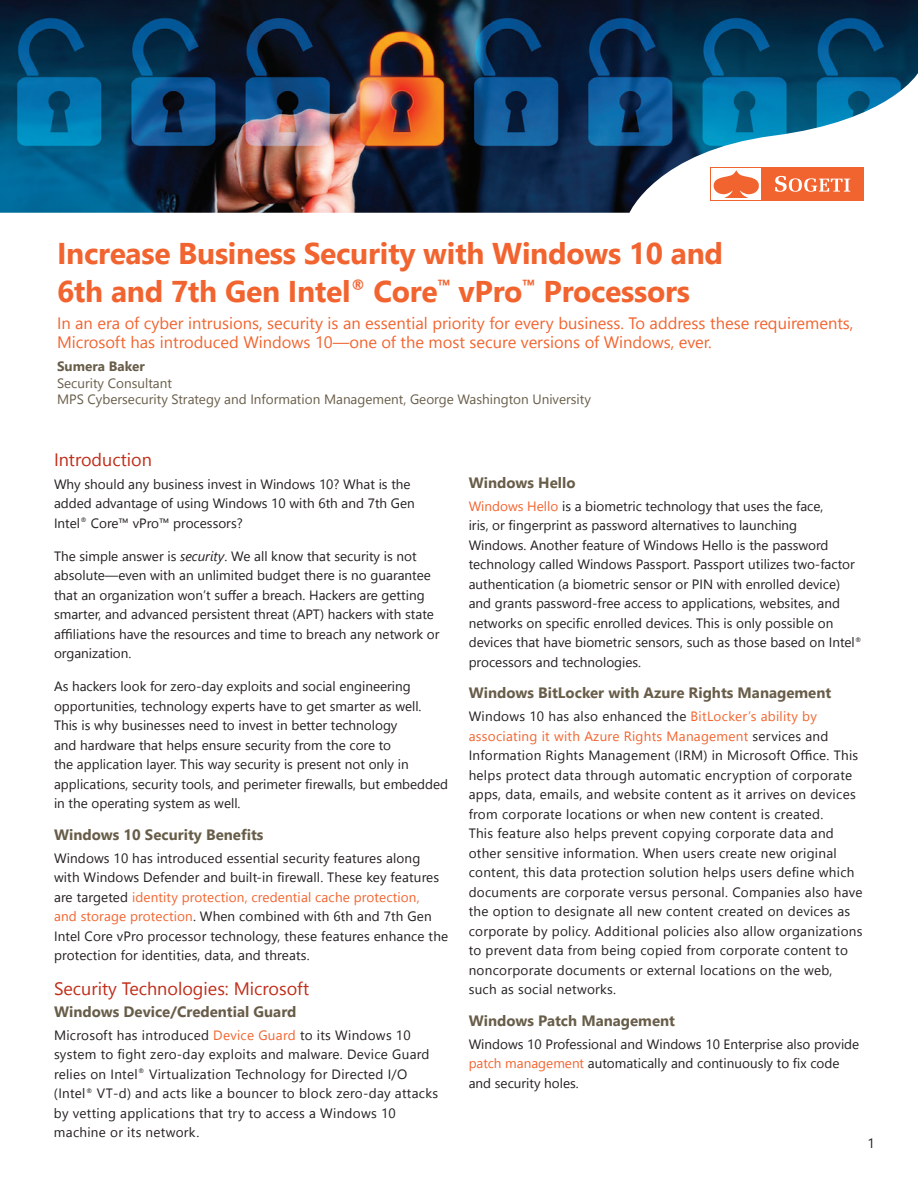
<style>
.page{position:relative;width:918px;height:1188px;background:#fff}
.page>*{position:absolute;margin:0;border:0;box-sizing:border-box;transform-origin:0 0}
.t1{font:700 30px/37.8px "Segoe UI";letter-spacing:-.01em;color:#f2642f}
.t2{font:18px "Segoe UI";color:#c02d19}
.t3{font:16.5px/19.8px "Segoe UI";color:#f2642f}
.t4{font:700 15px "Segoe UI";color:#685d49}
.t5{font:13.5px/19.5px "Segoe UI";color:#231f20}
.t6{font:13.5px/19.5px "Segoe UI";letter-spacing:.02em;color:#231f20}
.t7{font:13.5px/16.2px "Segoe UI";color:#685d49}
.t8{font:700 13.5px "Segoe UI";color:#685d49}
.s1{font-style:italic}
.s2{color:#f2642f}
</style>
<div class="page">
<img style="left:0;top:0;width:918px;height:213px">
<svg style="left:709px;top:167px;width:156px;height:35px"></svg>
<div style="left:710px;top:168px;width:154px;height:33px;background:#f2642f"></div>
<div style="left:711px;top:169px;width:50px;height:31px;background:#fff"></div>
<svg style="left:713px;top:170px;width:46px;height:28px"></svg>
<svg style="left:775px;top:176px;width:75px;height:16px"></svg>
<h1 class="t1" style="left:57px;top:234px;width:668px">Increase Business Security with Windows 10 and<br>6th and 7th Gen Intel<sup>®</sup> Core<sup>™</sup> vPro<sup>™</sup> Processors</h1>
<p class="t3" style="left:57px;top:312px;width:798px">In an era of cyber intrusions, security is an essential priority for every business. To address these requirements,<br>Microsoft has introduced Windows 10—one of the most secure versions of Windows, ever.</p>
<p class="t8" style="left:57px;top:356px;width:89px">Sumera Baker</p>
<p class="t7" style="left:57px;top:374px;width:535px">Security Consultant<br>MPS Cybersecurity Strategy and Information Management, George Washington University</p>
<h2 class="t2" style="left:54px;top:446px;width:99px">Introduction</h2>
<p class="t5" style="left:54px;top:474px;width:362px">Why should any business invest in Windows 10? What is the added advantage of using Windows 10 with 6th and 7th Gen<br>Intel<sup>®</sup> Core™ vPro™ processors?</p>
<p class="t5" style="left:54px;top:546px;width:387px">The simple answer is <span class="s1">security</span>. We all know that security is not absolute—even with an unlimited budget there is no guarantee that an organization won’t suffer a breach. Hackers are getting smarter, and advanced persistent threat (APT) hackers with state affiliations have the resources and time to breach any network or organization.</p>
<p class="t5" style="left:54px;top:676px;width:396px">As hackers look for zero-day exploits and social engineering opportunities, technology experts have to get smarter as well.<br>This is why businesses need to invest in better technology<br>and hardware that helps ensure security from the core to<br>the application layer. This way security is present not only in applications, security tools, and perimeter firewalls, but embedded in the operating system as well.</p>
<p class="t4" style="left:54px;top:823px;width:211px">Windows 10 Security Benefits</p>
<p class="t5" style="left:54px;top:848px;width:396px">Windows 10 has introduced essential security features along with Windows Defender and built-in firewall. These key features are targeted <span class="s2">identity protection, credential cache protection,<br>and storage protection</span>. When combined with 6th and 7th Gen Intel Core vPro processor technology, these features enhance the protection for identities, data, and threats.</p>
<h2 class="t2" style="left:54px;top:976px;width:257px">Security Technologies: Microsoft</h2>
<p class="t4" style="left:54px;top:1000px;width:244px">Windows Device/Credential Guard</p>
<p class="t6" style="left:54px;top:1025px;width:386px">Microsoft has introduced <span class="s2">Device Guard</span> to its Windows 10 system to fight zero-day exploits and malware. Device Guard relies on Intel<sup>®</sup> Virtualization Technology for Directed I/O (Intel<sup>®</sup> VT-d) and acts like a bouncer to block zero-day attacks by vetting applications that try to access a Windows 10 machine or its network.</p>
<p class="t4" style="left:469px;top:471px;width:108px">Windows Hello</p>
<p class="t5" style="left:469px;top:496px;width:395px"><span class="s2">Windows Hello</span> is a biometric technology that uses the face,<br>iris, or fingerprint as password alternatives to launching<br>Windows. Another feature of Windows Hello is the password technology called Windows Passport. Passport utilizes two-factor authentication (a biometric sensor or PIN with enrolled device) and grants password-free access to applications, websites, and networks on specific enrolled devices. This is only possible on devices that have biometric sensors, such as those based on Intel<sup>® </sup>processors and technologies.</p>
<p class="t4" style="left:469px;top:681px;width:364px">Windows BitLocker with Azure Rights Management</p>
<p class="t6" style="left:469px;top:706px;width:395px">Windows 10 has also enhanced the <span class="s2">BitLocker’s ability by associating it with Azure Rights Management</span> services and Information Rights Management (IRM) in Microsoft Office. This helps protect data through automatic encryption of corporate apps, data, emails, and website content as it arrives on devices from corporate locations or when new content is created.<br>This feature also helps prevent copying corporate data and other sensitive information. When users create new original content, this data protection solution helps users define which documents are corporate versus personal. Companies also have the option to designate all new content created on devices as corporate by policy. Additional policies also allow organizations to prevent data from being copied from corporate content to noncorporate documents or external locations on the web, such as social networks.</p>
<p class="t4" style="left:469px;top:1009px;width:208px">Windows Patch Management</p>
<p class="t5" style="left:469px;top:1034px;width:392px">Windows 10 Professional and Windows 10 Enterprise also provide <span class="s2">patch management</span> automatically and continuously to fix code and security holes.</p>
<p class="t5" style="left:868px;top:1133px;width:9px">1</p>
</div>
